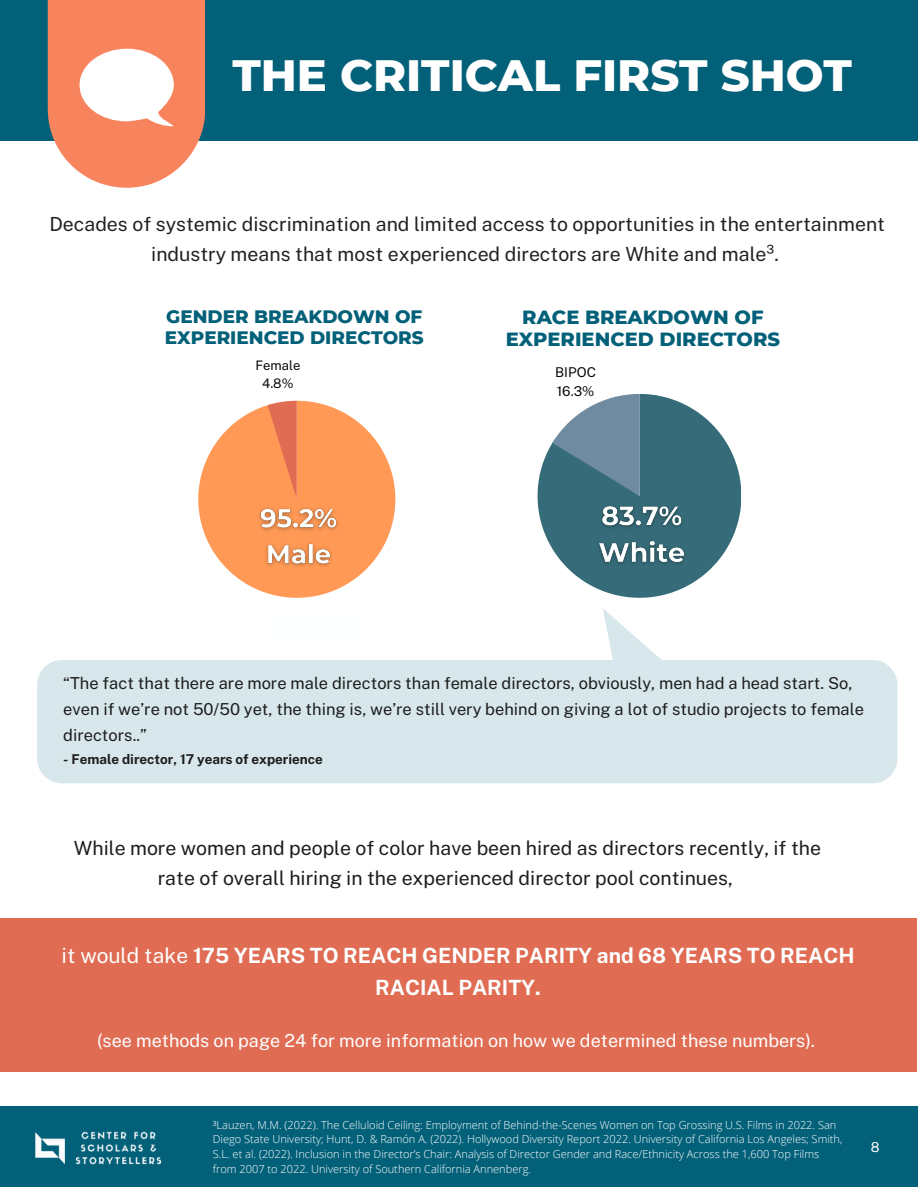
<style>
.page{position:relative;width:918px;height:1188px;background:#fff}
.page>*{position:absolute;margin:0;border:0;box-sizing:border-box;transform-origin:0 0}
.t1{font:800 44.7px "Montserrat";color:#fff}
.t2{font:700 21px/32.7px "Public Sans";color:#feffff;text-align:center}
.t3{font:19.5px/30.3px "Public Sans";color:#212121;text-align:center}
.t4{font:19.5px/30.3px "Public Sans";color:#1c1d1d;text-align:center}
.t5{font:800 19.5px/22.6px "Montserrat";color:#036079;text-align:center}
.t6{font:800 18.45px/21.5px "Montserrat";color:#036079}
.t7{font:18px "Public Sans";color:#feffff}
.t8{font:16.5px/25.8px "Public Sans";color:#1c1d1d}
.t9{font:13.65px "Public Sans";color:#fff}
.t10{font:700 13.5px "Public Sans";color:#1c1d1d}
.t11{font:13.5px/18.9px "Public Sans";color:#090909}
.t12{font:13.05px/18.3px "Public Sans";color:#090909;text-align:center}
.t13{font:300 11.1px/14.7px "Open Sans";color:#fff}
.s1{font-weight:400}
</style>
<div class="page">
<div style="left:0;top:1106px;width:918px;height:80px;background:#036079"></div>
<div style="left:0;top:0;width:918px;height:141px;background:#036079"></div>
<svg style="left:48px;top:0;width:157px;height:188px"></svg>
<img style="left:35px;top:1131px;width:127px;height:34px">
<svg style="left:198px;top:401px;width:197px;height:197px"></svg>
<svg style="left:538px;top:394px;width:203px;height:204px"></svg>
<div style="left:681px;top:593px;width:59px;height:37px;background:#fff"></div>
<div style="left:0;top:918px;width:916px;height:154px;background:#e06c53"></div>
<div style="left:37px;top:660px;width:860px;height:123px;background:#d8e7eb;border-radius:25px"></div>
<svg style="left:603px;top:608px;width:292px;height:66px"></svg>
<img style="left:592px;top:495px;width:99px;height:84px">
<img style="left:253px;top:499px;width:90px;height:80px">
<h1 class="t1" style="left:232px;top:48px;width:621px">THE CRITICAL FIRST SHOT</h1>
<h3 class="t3" style="left:49px;top:209px;width:837px">Decades of systemic discrimination and limited access to opportunities in the entertainment industry means that most experienced directors are White and male³.</h3>
<h3 class="t6" style="left:165px;top:305px;width:260px">GENDER BREAKDOWN OF<br>EXPERIENCED DIRECTORS</h3>
<h3 class="t5" style="left:506px;top:305px;width:276px">RACE BREAKDOWN OF<br>EXPERIENCED DIRECTORS</h3>
<p class="t12" style="left:255px;top:356px;width:47px">Female<br>4.8%</p>
<p class="t11" style="left:555px;top:363px;width:42px">BIPOC<br>16.3%</p>
<h3 class="t8" style="left:63px;top:671px;width:802px">“The fact that there are more male directors than female directors, obviously, men had a head start. So, even if we’re not 50/50 yet, the thing is, we’re still very behind on giving a lot of studio projects to female directors..”</h3>
<p class="t10" style="left:63px;top:751px;width:261px">- Female director, 17 years of experience</p>
<h3 class="t4" style="left:74px;top:833px;width:749px">While more women and people of color have been hired as directors recently, if the rate of overall hiring in the experienced director pool continues,</h3>
<h2 class="t2" style="left:62px;top:939px;width:795px"><span class="s1">it would take</span> 175 YEARS TO REACH GENDER PARITY and 68 YEARS TO REACH<br>RACIAL PARITY.</h2>
<h3 class="t7" style="left:97px;top:1030px;width:719px">(see methods on page 24 for more information on how we determined these numbers).</h3>
<p class="t13" style="left:213px;top:1117px;width:631px">³Lauzen, M.M. (2022). The Celluloid Ceiling: Employment of Behind-the-Scenes Women on Top Grossing U.S. Films in 2022. San Diego State University; Hunt, D. &amp; Ramón A. (2022). Hollywood Diversity Report 2022. University of California Los Angeles; Smith, S.L. et al. (2022). Inclusion in the Director’s Chair: Analysis of Director Gender and Race/Ethnicity Across the 1,600 Top Films from 2007 to 2022. University of Southern California Annenberg.</p>
<p class="t9" style="left:871px;top:1139px;width:10px">8</p>
</div>
